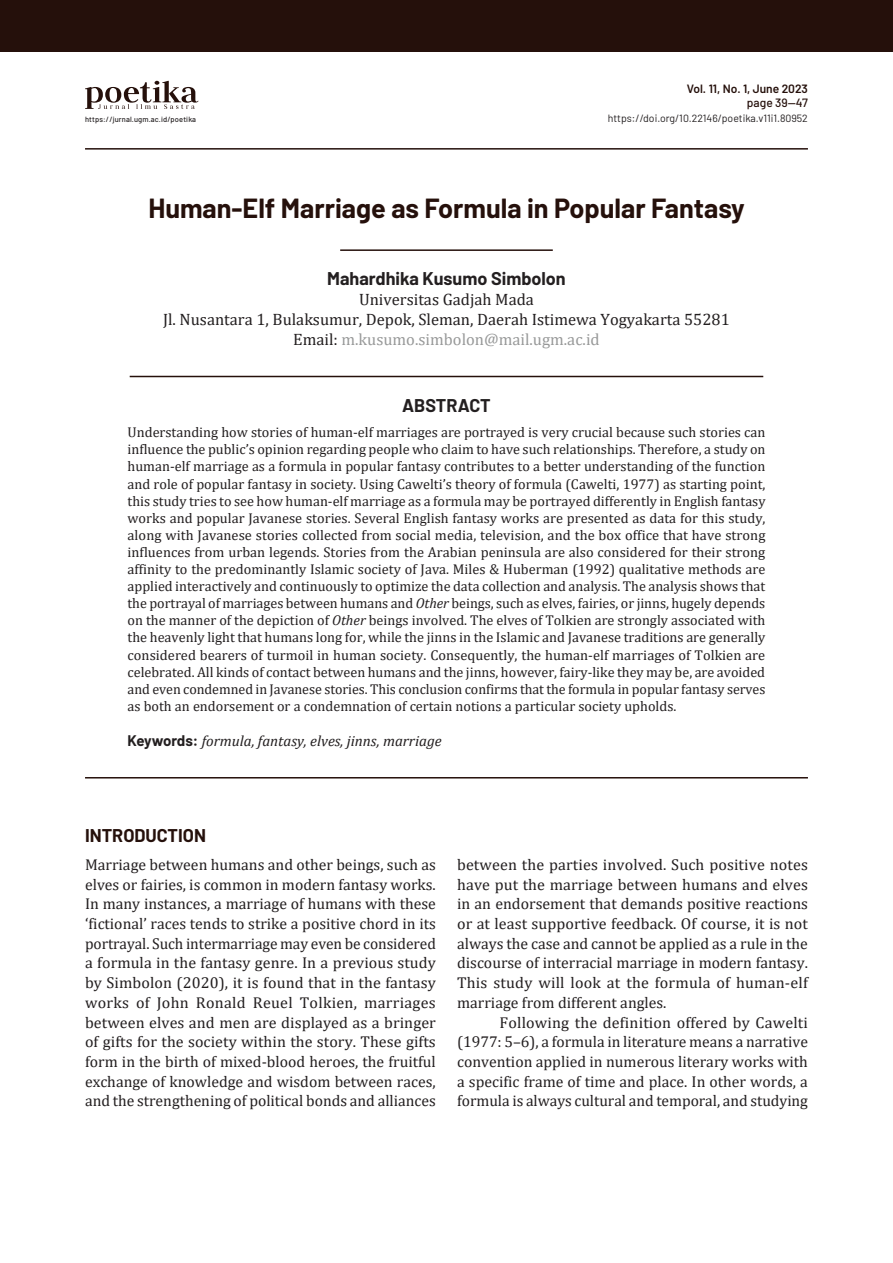
<style>
.page{position:relative;width:893px;height:1263px;background:#fff}
.page>*{position:absolute;margin:0;border:0;box-sizing:border-box;transform-origin:0 0}
.Judul{font:700 27px "Barlow";color:#25100b}
.Penulis{font:700 18px "Barlow";color:#231f20}
.t1{font:700 18px "Barlow";color:#25100b}
.Jdl_Abstrak{font:700 18px "Barlow";color:#231f20}
.Identitas_Penulis{font:16.5px "Cambria";color:#231f20}
.Identitas_Penulis-2{font:16.5px "Cambria";color:#989999}
.Isi_awal{font:15.75px/19.6px "Cambria";color:#231f20;text-align:justify}
.Isi__Base{font:15.75px/19.6px "Cambria";color:#231f20;text-align:justify}
.Keyword{font:italic 15px "Cambria";color:#231f20}
.Abstrak{font:14.25px/17.1px "Cambria";color:#231f20;text-align:justify}
.t2{font:600 12px "Barlow";color:#25100b}
.t3{font:500 12px "Barlow";color:#25100b}
.t4{font:10.5px "Barlow";color:#231f20}
.t5{font:500 7.5px "Barlow";letter-spacing:.02em;color:#231f20}
.s1{color:#231f20}
.s2{font-style:italic}
.s3{font-family:"Barlow";font-weight:700;font-style:normal}
</style>
<div class="page">
<hr style="left:85px;top:148px;width:723px;height:2px;background:#25100b">
<div style="left:0;top:0;width:893px;height:51px;background:#25100b"></div>
<svg style="left:85px;top:81px;width:113px;height:28px"></svg>
<hr style="left:340px;top:249px;width:213px;height:2px;background:#25100b">
<hr style="left:130px;top:376px;width:633px;height:1px;background:#25100b">
<hr style="left:85px;top:777px;width:723px;height:1px;background:#25100b">
<p class="t2" style="left:687px;top:80px;width:123px">Vol. 11, No. 1, June 2023</p>
<p class="t5" style="left:85px;top:114px;width:113px">https://jurnal.ugm.ac.id/poetika</p>
<p class="t3" style="left:747px;top:94px;width:63px">page 39—47</p>
<p class="t4" style="left:608px;top:111px;width:202px">https://doi.org/10.22146/poetika.v11i1.80952</p>
<p class="Judul" style="left:148px;top:189px;width:598px">Human-Elf Marriage as Formula in Popular Fantasy</p>
<p class="Penulis" style="left:327px;top:265px;width:240px">Mahardhika Kusumo Simbolon</p>
<p class="Identitas_Penulis" style="left:359px;top:290px;width:176px">Universitas Gadjah Mada</p>
<p class="Identitas_Penulis" style="left:163px;top:310px;width:568px">Jl. Nusantara 1, Bulaksumur, Depok, Sleman, Daerah Istimewa Yogyakarta 55281</p>
<p class="Identitas_Penulis-2" style="left:293px;top:329px;width:308px"><span class="s1">Email:</span> m.kusumo.simbolon@mail.ugm.ac.id</p>
<p class="Jdl_Abstrak" style="left:402px;top:392px;width:90px">ABSTRACT</p>
<p class="Abstrak" style="left:128px;top:424px;width:639px">Understanding how stories of human-elf marriages are portrayed is very crucial because such stories can influence the public’s opinion regarding people who claim to have such relationships. Therefore, a study on human-elf marriage as a formula in popular fantasy contributes to a better understanding of the function and role of popular fantasy in society. Using Cawelti’s theory of formula (Cawelti, 1977) as starting point, this study tries to see how human-elf marriage as a formula may be portrayed differently in English fantasy works and popular Javanese stories. Several English fantasy works are presented as data for this study, along with Javanese stories collected from social media, television, and the box office that have strong influences from urban legends. Stories from the Arabian peninsula are also considered for their strong affinity to the predominantly Islamic society of Java. Miles &amp; Huberman (1992) qualitative methods are applied interactively and continuously to optimize the data collection and analysis. The analysis shows that the portrayal of marriages between humans and <span class="s2">Other</span> beings, such as elves, fairies, or jinns, hugely depends on the manner of the depiction of <span class="s2">Other</span> beings involved. The elves of Tolkien are strongly associated with the heavenly light that humans long for, while the jinns in the Islamic and Javanese traditions are generally considered bearers of turmoil in human society. Consequently, the human-elf marriages of Tolkien are celebrated. All kinds of contact between humans and the jinns, however, fairy-like they may be, are avoided and even condemned in Javanese stories. This conclusion confirms that the formula in popular fantasy serves as both an endorsement or a condemnation of certain notions a particular society upholds.</p>
<p class="Keyword" style="left:128px;top:730px;width:316px"><span class="s3">Keywords:</span> formula, fantasy, elves, jinns, marriage</p>
<p class="t1" style="left:85px;top:822px;width:123px">INTRODUCTION</p>
<p class="Isi_awal" style="left:85px;top:855px;width:352px">Marriage between humans and other beings, such as elves or fairies, is common in modern fantasy works.<br>In many instances, a marriage of humans with these ‘fictional’ races tends to strike a positive chord in its portrayal. Such intermarriage may even be considered a formula in the fantasy genre. In a previous study by Simbolon (2020), it is found that in the fantasy works of John Ronald Reuel Tolkien, marriages between elves and men are displayed as a bringer of gifts for the society within the story. These gifts form in the birth of mixed-blood heroes, the fruitful exchange of knowledge and wisdom between races, and the strengthening of political bonds and alliances</p>
<p class="Isi_awal" style="left:457px;top:855px;width:352px">between the parties involved. Such positive notes have put the marriage between humans and elves in an endorsement that demands positive reactions or at least supportive feedback. Of course, it is not always the case and cannot be applied as a rule in the discourse of interracial marriage in modern fantasy.<br>This study will look at the formula of human-elf marriage from different angles.</p>
<p class="Isi__Base" style="left:457px;top:1012px;width:352px;text-indent:43px">Following the definition offered by Cawelti (1977: 5–6), a formula in literature means a narrative convention applied in numerous literary works with a specific frame of time and place. In other words, a formula is always cultural and temporal, and studying</p>
</div>
